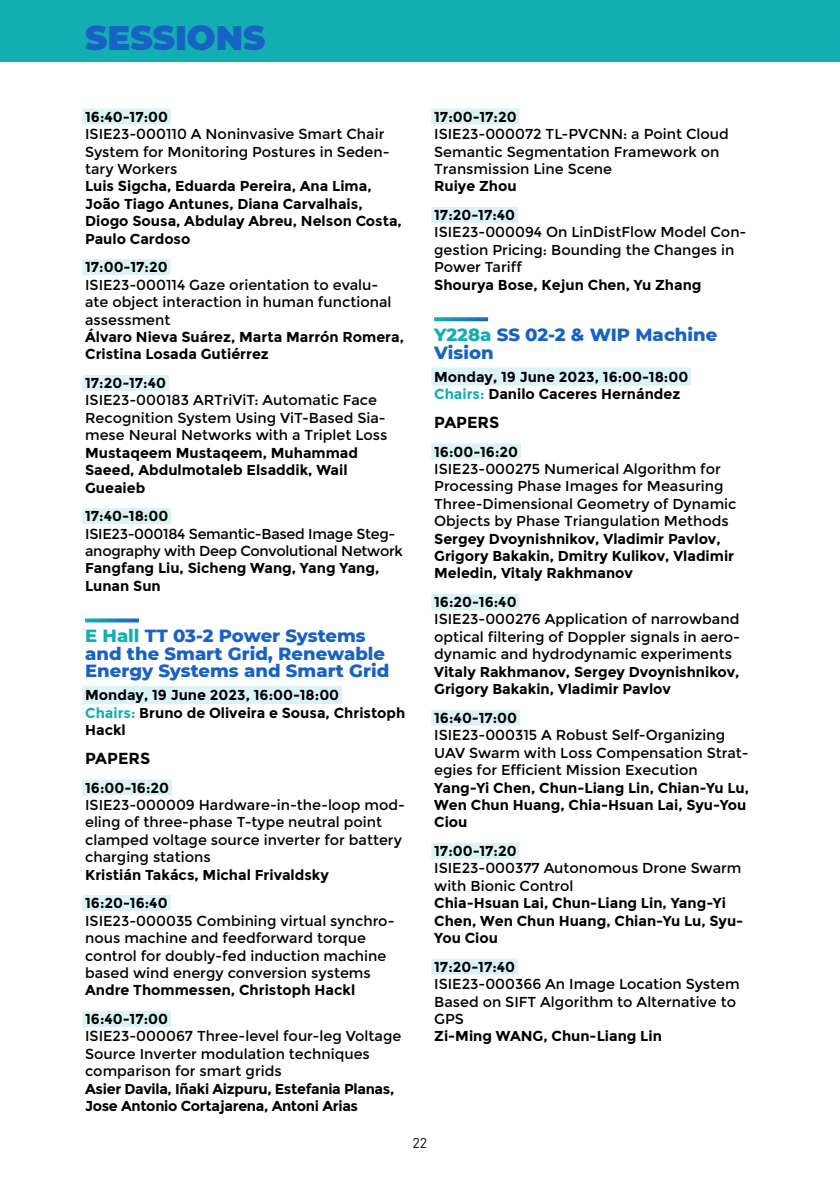
<style>
.page{position:relative;width:840px;height:1191px;background:#fff}
.page>*{position:absolute;margin:0;border:0;box-sizing:border-box;transform-origin:0 0}
.t1{font:900 34px "Montserrat";color:#1862c5}
.t2{font:800 18px/17.4px "Montserrat";color:#1862c5}
.t3{font:700 16px "Montserrat";color:#000}
.t4{font:14.4px/17.4px "Montserrat";color:#000}
.t5{font:700 14.4px/17.4px "Montserrat";color:#000}
.t6{font:700 14.4px/17.4px "Montserrat";letter-spacing:-.02em;color:#000}
.t7{font:14.4px/17.4px "Montserrat";letter-spacing:-.02em;color:#000}
.t8{font:14px "Adihaus DIN";color:#000}
.s1{color:#13aeb2}
</style>
<div class="page">
<div style="left:0;top:0;width:839px;height:61px;background:#13aeb2"></div>
<div style="left:82px;top:108px;width:89px;height:16px;background:#dcf3f4"></div>
<div style="left:82px;top:259px;width:88px;height:16px;background:#dcf3f4"></div>
<div style="left:82px;top:375px;width:87px;height:16px;background:#dcf3f4"></div>
<div style="left:82px;top:508px;width:89px;height:16px;background:#dcf3f4"></div>
<svg style="left:85px;top:618px;width:54px;height:4px"></svg>
<div style="left:82px;top:686px;width:260px;height:18px;background:#dcf3f4"></div>
<div style="left:82px;top:779px;width:90px;height:16px;background:#dcf3f4"></div>
<div style="left:82px;top:895px;width:88px;height:16px;background:#dcf3f4"></div>
<div style="left:82px;top:1011px;width:89px;height:16px;background:#dcf3f4"></div>
<div style="left:431px;top:108px;width:88px;height:16px;background:#dcf3f4"></div>
<div style="left:431px;top:207px;width:87px;height:16px;background:#dcf3f4"></div>
<svg style="left:434px;top:317px;width:54px;height:4px"></svg>
<div style="left:431px;top:367px;width:259px;height:18px;background:#dcf3f4"></div>
<div style="left:431px;top:443px;width:89px;height:16px;background:#dcf3f4"></div>
<div style="left:431px;top:594px;width:88px;height:16px;background:#dcf3f4"></div>
<div style="left:431px;top:709px;width:88px;height:16px;background:#dcf3f4"></div>
<div style="left:431px;top:843px;width:88px;height:16px;background:#dcf3f4"></div>
<div style="left:431px;top:958px;width:87px;height:16px;background:#dcf3f4"></div>
<h1 class="t1" style="left:85px;top:12px;width:182px">SESSIONS</h1>
<p class="t5" style="left:85px;top:108px;width:84px">16:40-17:00</p>
<p class="t4" style="left:85px;top:125px;width:306px">ISIE23-000110 A Noninvasive Smart Chair<br>System for Monitoring Postures in Seden&shy;tary Workers</p>
<p class="t5" style="left:85px;top:178px;width:318px">Luis Sigcha, Eduarda Pereira, Ana Lima, João Tiago Antunes, Diana Carvalhais, Diogo Sousa, Abdulay Abreu, Nelson Costa, Paulo Cardoso</p>
<p class="t5" style="left:85px;top:258px;width:84px">17:00-17:20</p>
<p class="t4" style="left:85px;top:276px;width:308px">ISIE23-000114 Gaze orientation to evalu&shy;ate object interaction in human functional assessment</p>
<p class="t5" style="left:85px;top:328px;width:320px">Álvaro Nieva Suárez, Marta Marrón Romera,<br>Cristina Losada Gutiérrez</p>
<p class="t5" style="left:85px;top:374px;width:82px">17:20-17:40</p>
<p class="t4" style="left:85px;top:392px;width:303px">ISIE23-000183 ARTriViT: Automatic Face<br>Recognition System Using ViT-Based Sia&shy;mese Neural Networks with a Triplet Loss</p>
<p class="t5" style="left:85px;top:444px;width:274px">Mustaqeem Mustaqeem, Muhammad<br>Saeed, Abdulmotaleb Elsaddik, Wail<br>Gueaieb</p>
<p class="t5" style="left:85px;top:507px;width:85px">17:40-18:00</p>
<p class="t7" style="left:85px;top:525px;width:319px">ISIE23-000184 Semantic-Based Image Steg&shy;anography with Deep Convolutional Network</p>
<p class="t5" style="left:85px;top:560px;width:295px">Fangfang Liu, Sicheng Wang, Yang Yang,<br>Lunan Sun</p>
<p class="t2" style="left:85px;top:626px;width:305px"><span class="s1">E Hall</span> TT 03-2 Power Systems and the Smart Grid, Renewable<br>Energy Systems and Smart Grid</p>
<p class="t5" style="left:85px;top:686px;width:321px">Monday, 19 June 2023, 16:00-18:00<br><span class="s1">Chairs:</span> Bruno de Oliveira e Sousa, Christoph<br>Hackl</p>
<p class="t3" style="left:85px;top:748px;width:67px">PAPERS</p>
<p class="t5" style="left:85px;top:779px;width:85px">16:00-16:20</p>
<p class="t4" style="left:85px;top:796px;width:321px">ISIE23-000009 Hardware-in-the-loop mod&shy;eling of three-phase T-type neutral point clamped voltage source inverter for battery charging stations</p>
<p class="t5" style="left:85px;top:860px;width:245px;line-height:28.8px">Kristián Takács, Michal Frivaldsky<br>16:20-16:40</p>
<p class="t4" style="left:85px;top:912px;width:311px">ISIE23-000035 Combining virtual synchro&shy;nous machine and feedforward torque control for doubly-fed induction machine based wind energy conversion systems</p>
<p class="t5" style="left:85px;top:976px;width:271px;line-height:28.8px">Andre Thommessen, Christoph Hackl<br>16:40-17:00</p>
<p class="t4" style="left:85px;top:1027px;width:317px">ISIE23-000067 Three-level four-leg Voltage<br>Source Inverter modulation techniques comparison for smart grids</p>
<p class="t6" style="left:85px;top:1080px;width:310px">Asier Davila, Iñaki Aizpuru, Estefania Planas,<br>Jose Antonio Cortajarena, Antoni Arias</p>
<p class="t5" style="left:434px;top:108px;width:84px">17:00-17:20</p>
<p class="t4" style="left:434px;top:125px;width:296px">ISIE23-000072 TL-PVCNN: a Point Cloud<br>Semantic Segmentation Framework on<br>Transmission Line Scene</p>
<p class="t5" style="left:434px;top:172px;width:84px;line-height:28.8px">Ruiye Zhou<br>17:20-17:40</p>
<p class="t4" style="left:434px;top:224px;width:313px">ISIE23-000094 On LinDistFlow Model Con&shy;gestion Pricing: Bounding the Changes in<br>Power Tariff</p>
<p class="t5" style="left:434px;top:276px;width:269px">Shourya Bose, Kejun Chen, Yu Zhang</p>
<p class="t2" style="left:434px;top:325px;width:284px"><span class="s1">Y228a</span> SS 02-2 &amp; WIP Machine<br>Vision</p>
<p class="t5" style="left:434px;top:368px;width:255px">Monday, 19 June 2023, 16:00-18:00<br><span class="s1">Chairs:</span> Danilo Caceres Hernández</p>
<p class="t3" style="left:434px;top:412px;width:67px">PAPERS</p>
<p class="t5" style="left:434px;top:443px;width:85px">16:00-16:20</p>
<p class="t4" style="left:434px;top:460px;width:304px">ISIE23-000275 Numerical Algorithm for Processing Phase Images for Measuring Three-Dimensional Geometry of Dynamic Objects by Phase Triangulation Methods</p>
<p class="t5" style="left:434px;top:530px;width:301px">Sergey Dvoynishnikov, Vladimir Pavlov,<br>Grigory Bakakin, Dmitry Kulikov, Vladimir<br>Meledin, Vitaly Rakhmanov</p>
<p class="t5" style="left:434px;top:593px;width:84px">16:20-16:40</p>
<p class="t4" style="left:434px;top:611px;width:307px;text-align:justify">ISIE23-000276 Application of narrowband optical filtering of Doppler signals in aero&shy;dynamic and hydrodynamic experiments</p>
<p class="t5" style="left:434px;top:663px;width:306px">Vitaly Rakhmanov, Sergey Dvoynishnikov,<br>Grigory Bakakin, Vladimir Pavlov</p>
<p class="t5" style="left:434px;top:709px;width:84px">16:40-17:00</p>
<p class="t4" style="left:434px;top:726px;width:316px">ISIE23-000315 A Robust Self-Organizing<br>UAV Swarm with Loss Compensation Strat&shy;egies for Efficient Mission Execution</p>
<p class="t5" style="left:434px;top:779px;width:316px">Yang-Yi Chen, Chun-Liang Lin, Chian-Yu Lu,<br>Wen Chun Huang, Chia-Hsuan Lai, Syu-You<br>Ciou</p>
<p class="t5" style="left:434px;top:842px;width:84px">17:00-17:20</p>
<p class="t4" style="left:434px;top:860px;width:308px">ISIE23-000377 Autonomous Drone Swarm with Bionic Control</p>
<p class="t5" style="left:434px;top:894px;width:310px">Chia-Hsuan Lai, Chun-Liang Lin, Yang-Yi<br>Chen, Wen Chun Huang, Chian-Yu Lu, Syu-<br>You Ciou</p>
<p class="t5" style="left:434px;top:958px;width:82px">17:20-17:40</p>
<p class="t4" style="left:434px;top:975px;width:307px">ISIE23-000366 An Image Location System<br>Based on SIFT Algorithm to Alternative to<br>GPS</p>
<p class="t5" style="left:434px;top:1027px;width:229px">Zi-Ming WANG, Chun-Liang Lin</p>
<p class="t8" style="left:412px;top:1132px;width:16px">22</p>
</div>
